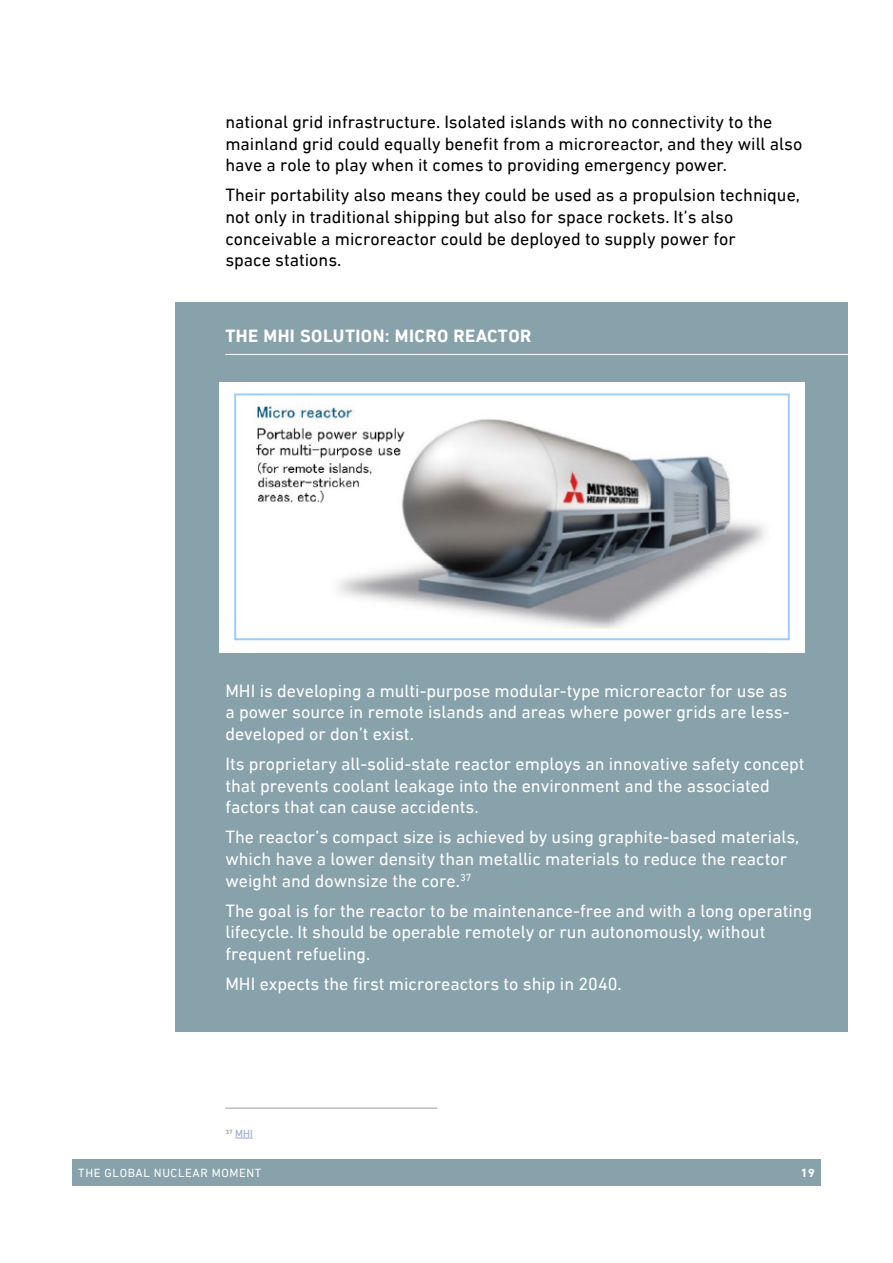
<style>
.page{position:relative;width:893px;height:1263px;background:#fff}
.page>*{position:absolute;margin:0;border:0;box-sizing:border-box;transform-origin:0 0}
.t1{font:18px/21.6px "DIN Next LT Pro";color:#fff}
.t2{font:18px/21.6px "DIN Next LT Pro";color:#000}
.t3{font:700 18px "DIN Next LT Pro";letter-spacing:.025em;color:#fff}
.t4{font:12px "DIN Next LT Pro";letter-spacing:.05em;color:#fff}
.t5{font:700 12px "DIN Next LT Pro";color:#fff}
.t6{font:10.5px "DIN Next LT Pro";color:#95a4cd}
.s1{color:#9d9d9c}
</style>
<div class="page">
<div style="left:72px;top:1159px;width:749px;height:27px;background:#88a2ac"></div>
<div style="left:176px;top:302px;width:672px;height:730px;background:#88a2ac"></div>
<hr style="left:225px;top:354px;width:630px;height:1px;background:#fff">
<div style="left:219px;top:383px;width:585px;height:270px;background:#fff"></div>
<img style="left:234px;top:393px;width:556px;height:248px">
<hr style="left:225px;top:1108px;width:212px;height:1px;background:#9d9d9c">
<svg style="left:235px;top:1138px;width:18px;height:1px"></svg>
<p class="t2" style="left:225px;top:111px;width:578px">national grid infrastructure. Isolated islands with no connectivity to the mainland grid could equally benefit from a microreactor, and they will also have a role to play when it comes to providing emergency power.</p>
<p class="t2" style="left:225px;top:184px;width:576px">Their portability also means they could be used as a propulsion technique, not only in traditional shipping but also for space rockets. It’s also conceivable a microreactor could be deployed to supply power for<br>space stations.</p>
<p class="t3" style="left:225px;top:325px;width:307px">THE MHI SOLUTION: MICRO REACTOR</p>
<p class="t1" style="left:225px;top:680px;width:566px">MHI is developing a multi-purpose modular-type microreactor for use as a power source in remote islands and areas where power grids are less&shy;developed or don’t exist.</p>
<p class="t1" style="left:225px;top:753px;width:581px">Its proprietary all-solid-state reactor employs an innovative safety concept that prevents coolant leakage into the environment and the associated factors that can cause accidents.</p>
<p class="t1" style="left:225px;top:826px;width:575px">The reactor’s compact size is achieved by using graphite-based materials, which have a lower density than metallic materials to reduce the reactor weight and downsize the core.<sup>37</sup></p>
<p class="t1" style="left:225px;top:899px;width:588px">The goal is for the reactor to be maintenance-free and with a long operating lifecycle. It should be operable remotely or run autonomously, without frequent refueling.</p>
<p class="t1" style="left:225px;top:973px;width:398px">MHI expects the first microreactors to ship in 2040.</p>
<p class="t6" style="left:226px;top:1127px;width:29px"><span class="s1">37</span> MHI</p>
<p class="t4" style="left:78px;top:1166px;width:185px">THE GLOBAL NUCLEAR MOMENT</p>
<p class="t5" style="left:801px;top:1166px;width:15px">19</p>
</div>
